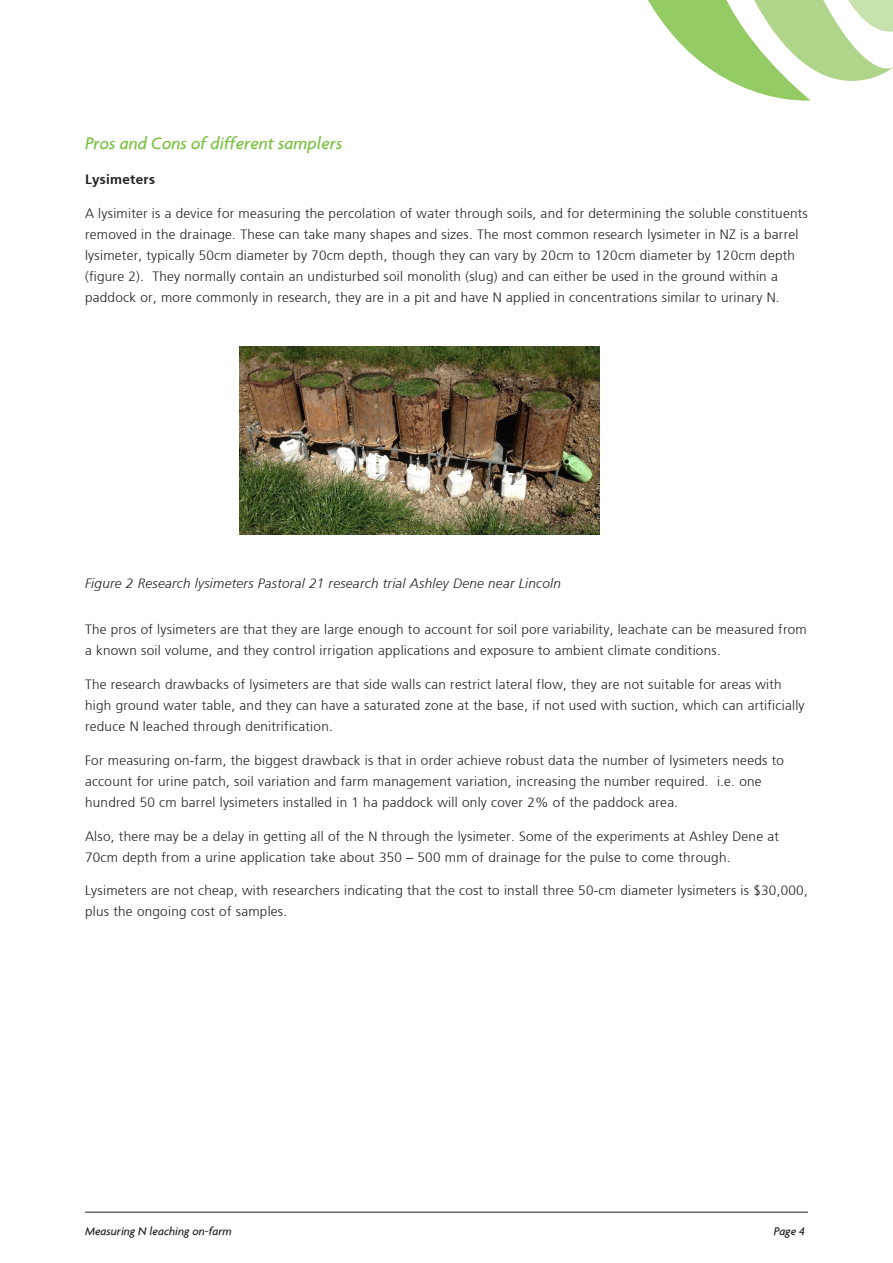
<style>
.page{position:relative;width:893px;height:1263px;background:#fff}
.page>*{position:absolute;margin:0;border:0;box-sizing:border-box;transform-origin:0 0}
.Sub_headings{font:italic 500 18px "Agenda";color:#79c142}
.body{font:300 13.5px/21px "Frutiger";letter-spacing:.02em;color:#231f20}
.body-2{font:italic 300 13.5px "Frutiger";letter-spacing:.02em;color:#231f20}
.body-3{font:700 13.5px "Frutiger";letter-spacing:.02em;color:#231f20}
.t1{font:italic 500 12px "Agenda";color:#231f20}
</style>
<div class="page">
<hr style="left:85px;top:1212px;width:723px;height:1px;background:#231f20">
<svg style="left:648px;top:0;width:245px;height:101px"></svg>
<img style="left:240px;top:347px;width:360px;height:187px">
<p class="Sub_headings" style="left:85px;top:132px;width:259px">Pros and Cons of different samplers</p>
<p class="body-3" style="left:85px;top:172px;width:71px">Lysimeters</p>
<p class="body" style="left:85px;top:203px;width:724px">A lysimiter is a device for measuring the percolation of water through soils, and for determining the soluble constituents removed in the drainage. These can take many shapes and sizes. The most common research lysimeter in NZ is a barrel lysimeter, typically 50cm diameter by 70cm depth, though they can vary by 20cm to 120cm diameter by 120cm depth (figure 2). They normally contain an undisturbed soil monolith (slug) and can either be used in the ground within a paddock or, more commonly in research, they are in a pit and have N applied in concentrations similar to urinary N.</p>
<p class="body-2" style="left:85px;top:576px;width:477px">Figure 2 Research lysimeters Pastoral 21 research trial Ashley Dene near Lincoln</p>
<p class="body" style="left:85px;top:619px;width:723px">The pros of lysimeters are that they are large enough to account for soil pore variability, leachate can be measured from a known soil volume, and they control irrigation applications and exposure to ambient climate conditions.</p>
<p class="body" style="left:85px;top:674px;width:721px">The research drawbacks of lysimeters are that side walls can restrict lateral flow, they are not suitable for areas with high ground water table, and they can have a saturated zone at the base, if not used with suction, which can artificially reduce N leached through denitrification.</p>
<p class="body" style="left:85px;top:750px;width:700px">For measuring on-farm, the biggest drawback is that in order achieve robust data the number of lysimeters needs to account for urine patch, soil variation and farm management variation, increasing the number required. i.e. one hundred 50 cm barrel lysimeters installed in 1 ha paddock will only cover 2% of the paddock area.</p>
<p class="body" style="left:85px;top:826px;width:695px">Also, there may be a delay in getting all of the N through the lysimeter. Some of the experiments at Ashley Dene at<br>70cm depth from a urine application take about 350 – 500 mm of drainage for the pulse to come through.</p>
<p class="body" style="left:85px;top:880px;width:724px">Lysimeters are not cheap, with researchers indicating that the cost to install three 50-cm diameter lysimeters is $30,000, plus the ongoing cost of samples.</p>
<p class="t1" style="left:85px;top:1224px;width:148px">Measuring N leaching on-farm</p>
<p class="t1" style="left:774px;top:1224px;width:33px">Page 4</p>
</div>
